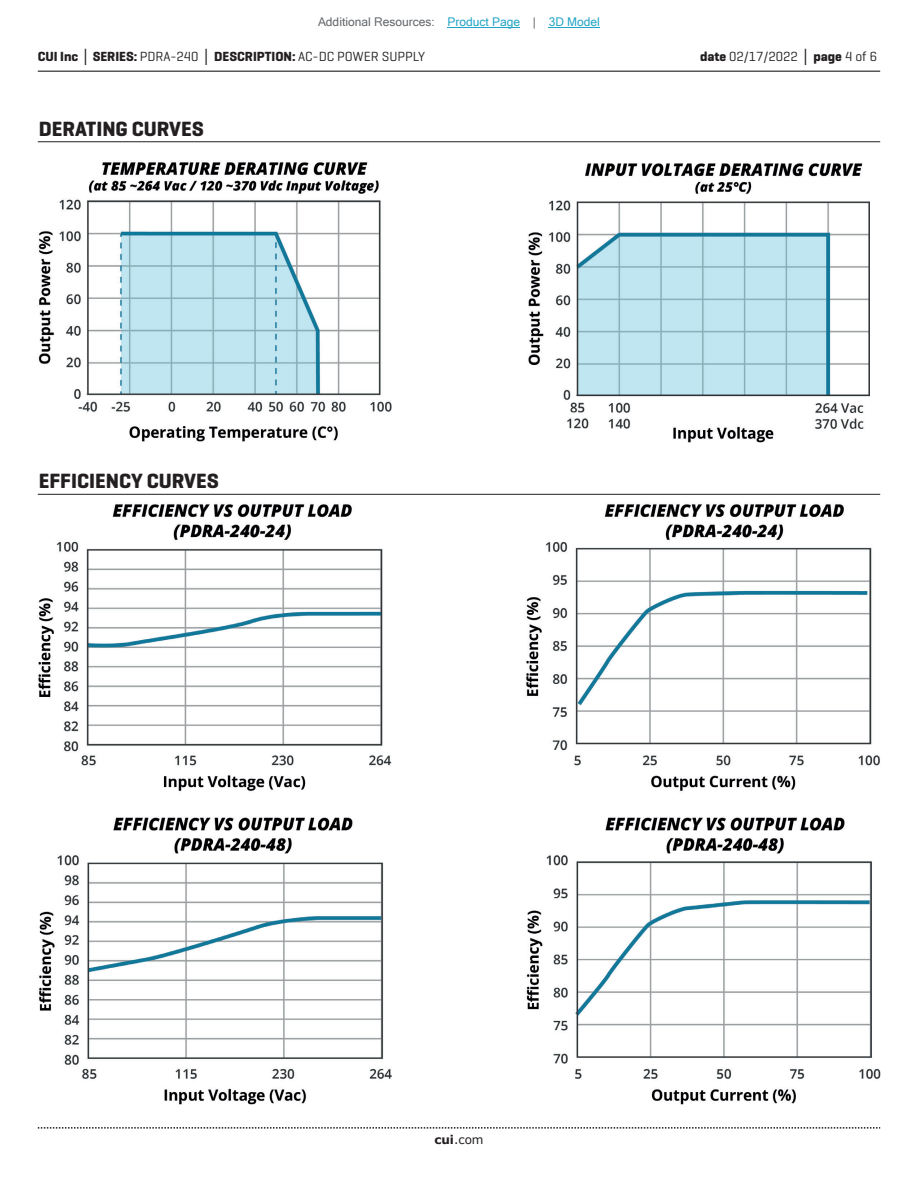
<style>
.page{position:relative;width:918px;height:1188px;background:#fff}
.page>*{position:absolute;margin:0;border:0;box-sizing:border-box;transform-origin:0 0}
.t1{font:700 21px "Geogrotesque";color:#231f20}
.t2{font:700 13.5px "Geogrotesque";color:#231f20}
.t3{font:13.5px "Geogrotesque";color:#231f20}
.t4{font:12px "Microsoft Sans Serif";color:#63676b}
.t5{font:12px "Verdana";color:#231f20}
.s1{color:#23a4c6}
.s2{font-family:"Verdana"}
.s3{font-weight:400}
.s4{font-weight:700}
.s5{font-family:"Verdana";font-weight:700}
</style>
<div class="page">
<hr style="left:38px;top:71px;width:842px;height:1px;background:#231f20">
<svg style="left:38px;top:1127px;width:842px;height:2px"></svg>
<hr style="left:38px;top:141px;width:842px;height:1px;background:#231f20">
<hr style="left:38px;top:494px;width:842px;height:1px;background:#231f20">
<img style="left:38px;top:162px;width:831px;height:281px">
<img style="left:38px;top:504px;width:842px;height:601px">
<hr style="left:448px;top:27px;width:72px;height:1px;background:#23a4c6">
<hr style="left:549px;top:27px;width:51px;height:1px;background:#23a4c6">
<p class="t4" style="left:318px;top:15px;width:283px">Additional Resources: <span class="s1">Product Page</span> | <span class="s1">3D Model</span></p>
<p class="t2" style="left:38px;top:48px;width:389px">CUI Inc <span class="s2">│</span> SERIES: <span class="s3">PDRA-240</span> <span class="s2">│</span> DESCRIPTION: <span class="s3">AC-DC POWER SUPPLY</span></p>
<p class="t3" style="left:700px;top:48px;width:179px"><span class="s4">date</span> 02/17/2022 <span class="s5">│</span> <span class="s4">page</span> 4 of 6</p>
<h1 class="t1" style="left:39px;top:116px;width:167px">DERATING CURVES</h1>
<h1 class="t1" style="left:39px;top:468px;width:181px">EFFICIENCY CURVES</h1>
<p class="t5" style="left:434px;top:1131px;width:51px"><span class="s4">cui</span>.com</p>
</div>
